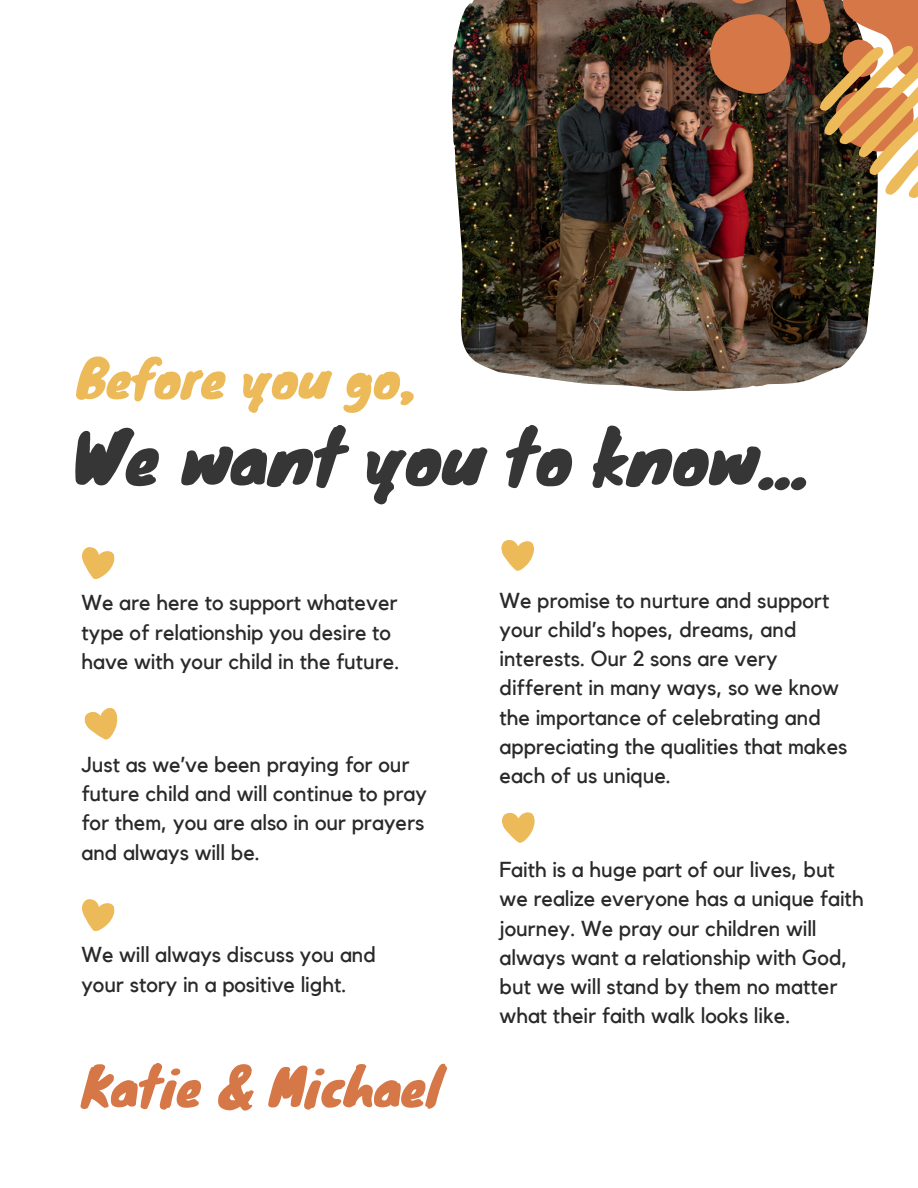
<style>
.page{position:relative;width:918px;height:1188px;background:#fff}
.page>*{position:absolute;margin:0;border:0;box-sizing:border-box;transform-origin:0 0}
.t1{font:69.6px "Knewave";color:#373636}
.t2{font:51.45px "Knewave";color:#edba5a}
.t3{font:51px "Knewave";color:#d67747}
.t4{font:21.6px/29.2px "Kollektif";color:#292929}
</style>
<div class="page">
<svg style="left:84px;top:708px;width:34px;height:32px"></svg>
<svg style="left:82px;top:547px;width:33px;height:32px"></svg>
<img style="left:452px;top:0;width:425px;height:391px">
<svg style="left:82px;top:899px;width:33px;height:32px"></svg>
<svg style="left:501px;top:540px;width:33px;height:31px"></svg>
<svg style="left:502px;top:812px;width:33px;height:31px"></svg>
<img style="left:700px;top:0;width:218px;height:201px">
<p class="t2" style="left:77px;top:336px;width:340px">Before you go,</p>
<p class="t1" style="left:72px;top:401px;width:737px">We want you to know...</p>
<p class="t4" style="left:81px;top:589px;width:320px">We are here to support whatever type of relationship you desire to have with your child in the future.</p>
<p class="t4" style="left:81px;top:750px;width:347px">Just as we’ve been praying for our future child and will continue to pray for them, you are also in our prayers and always will be.</p>
<p class="t4" style="left:81px;top:941px;width:296px">We will always discuss you and your story in a positive light.</p>
<p class="t3" style="left:81px;top:1045px;width:361px">Katie &amp; Michael</p>
<p class="t4" style="left:500px;top:586px;width:349px">We promise to nurture and support your child’s hopes, dreams, and interests. Our 2 sons are very different in many ways, so we know the importance of celebrating and appreciating the qualities that makes each of us unique.</p>
<p class="t4" style="left:500px;top:856px;width:366px">Faith is a huge part of our lives, but we realize everyone has a unique faith journey. We pray our children will always want a relationship with God, but we will stand by them no matter what their faith walk looks like.</p>
</div>
